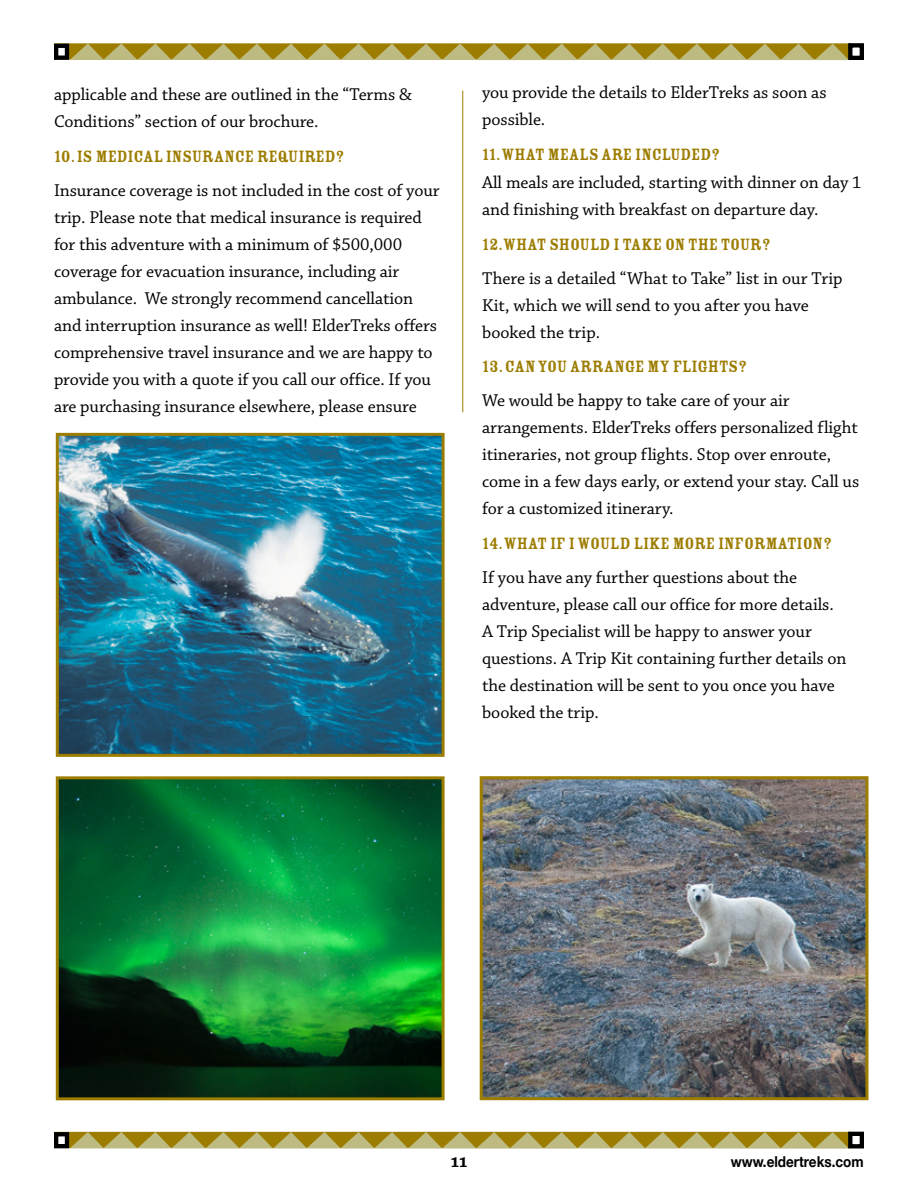
<style>
.page{position:relative;width:918px;height:1188px;background:#fff}
.page>*{position:absolute;margin:0;border:0;box-sizing:border-box;transform-origin:0 0}
.t1{font:18px/27px "Chaparral Pro";letter-spacing:-.005em;color:#000}
.t2{font:18px "Rosewood Std Fill";letter-spacing:-.01em;color:#9d7d00}
.t3{font:700 15px "Helvetica Neue";color:#000;scale:.9 1}
.t4{font:700 15px "Chaparral Pro";color:#000}
</style>
<div class="page">
<svg style="left:70px;top:1132px;width:779px;height:17px;background:#af9f46"></svg>
<div style="left:54px;top:1132px;width:15px;height:16px;border:4px solid #000"></div>
<div style="left:848px;top:1132px;width:16px;height:16px;border:4px solid #000"></div>
<svg style="left:70px;top:43px;width:778px;height:17px;background:#ae9d44"></svg>
<div style="left:54px;top:44px;width:15px;height:16px;border:4px solid #000"></div>
<div style="left:848px;top:43px;width:16px;height:17px;border:4px solid #000"></div>
<img style="left:60px;top:437px;width:381px;height:316px">
<div style="left:56px;top:433px;width:389px;height:324px;border:3px solid #9d7d00"></div>
<img style="left:60px;top:780px;width:381px;height:316px">
<div style="left:56px;top:776px;width:389px;height:324px;border:3px solid #9d7d00"></div>
<img style="left:484px;top:780px;width:380px;height:316px">
<div style="left:480px;top:776px;width:388px;height:324px;border:3px solid #9d7d00"></div>
<hr style="left:462px;top:91px;width:1px;height:321px;background:#9d7d00">
<p class="t1" style="left:54px;top:82px;width:359px">applicable and these are outlined in the “Terms &amp;<br>Conditions” section of our brochure.</p>
<p class="t2" style="left:54px;top:147px;width:292px">10. IS MEDICAL INSURANCE REQUIRED?</p>
<p class="t1" style="left:54px;top:177px;width:387px">Insurance coverage is not included in the cost of your trip. Please note that medical insurance is required for this adventure with a minimum of $500,000 coverage for evacuation insurance, including air ambulance. We strongly recommend cancellation and interruption insurance as well! ElderTreks offers comprehensive travel insurance and we are happy to provide you with a quote if you call our office. If you are purchasing insurance elsewhere, please ensure</p>
<p class="t1" style="left:482px;top:80px;width:346px">you provide the details to ElderTreks as soon as possible.</p>
<p class="t2" style="left:482px;top:145px;width:239px">11. WHAT MEALS ARE INCLUDED?</p>
<p class="t1" style="left:482px;top:170px;width:381px">All meals are included, starting with dinner on day 1 and finishing with breakfast on departure day.</p>
<p class="t2" style="left:482px;top:234px;width:290px">12.WHAT SHOULD I TAKE ON THE TOUR?</p>
<p class="t1" style="left:482px;top:265px;width:362px">There is a detailed “What to Take” list in our Trip<br>Kit, which we will send to you after you have booked the trip.</p>
<p class="t2" style="left:482px;top:357px;width:267px">13. CAN YOU ARRANGE MY FLIGHTS?</p>
<p class="t1" style="left:482px;top:388px;width:379px">We would be happy to take care of your air arrangements. ElderTreks offers personalized flight itineraries, not group flights. Stop over enroute, come in a few days early, or extend your stay. Call us for a customized itinerary.</p>
<p class="t2" style="left:482px;top:533px;width:352px">14. WHAT IF I WOULD LIKE MORE INFORMATION?</p>
<p class="t1" style="left:482px;top:564px;width:366px">If you have any further questions about the adventure, please call our office for more details.<br>A Trip Specialist will be happy to answer your questions. A Trip Kit containing further details on the destination will be sent to you once you have booked the trip.</p>
<p class="t4" style="left:451px;top:1154px;width:18px">11</p>
<p class="t3" style="left:731px;top:1150px;width:149px">www.eldertreks.com</p>
</div>
